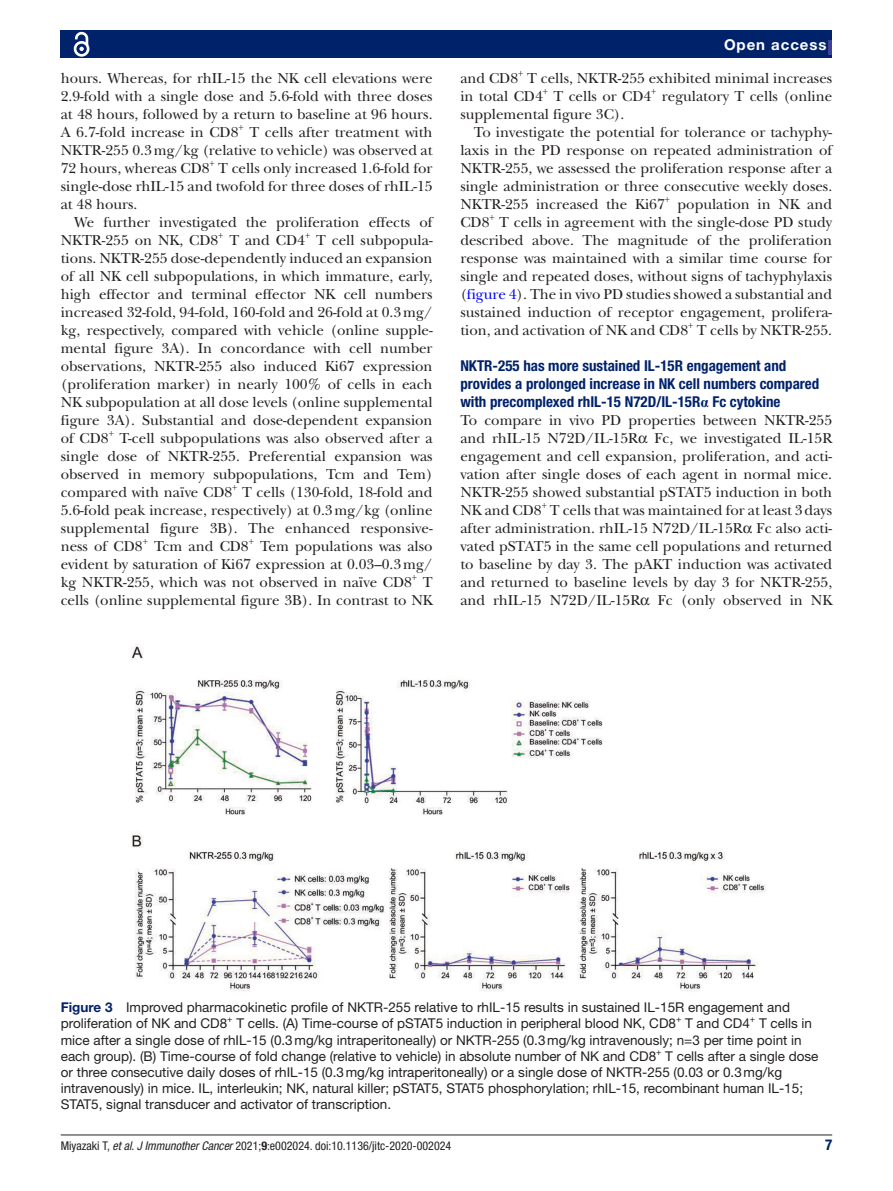
<style>
.page{position:relative;width:893px;height:1191px;background:#fff}
.page>*{position:absolute;margin:0;border:0;box-sizing:border-box;transform-origin:0 0}
.t1{font:15px/18px "New Baskerville";color:#231f20;text-align:justify}
.t2{font:700 condensed 15px/18px "Helvetica Neue LT Std";color:#00226b}
.t3{font:700 15px "Helvetica Neue LT Std";letter-spacing:.065em;color:#fff}
.t4{font:13.5px/16.2px "Helvetica Neue LT Std";color:#231f20}
.t5{font:condensed 12px "Helvetica Neue LT Std";color:#231f20}
.t6{font:9.9px "New Baskerville";color:#231f20}
.t7{font:9px "Helvetica Neue LT Std";color:#231f20}
.s1{color:#00f}
.s2{font-family:"Times New Roman";font-stretch:normal}
.s3{font-weight:700;color:#00226b}
.s4{font-style:italic}
.s5{font-weight:700}
</style>
<div class="page">
<hr style="left:61px;top:1134px;width:771px;height:1px;background:#231f20">
<div style="left:61px;top:31px;width:771px;height:27px;background:#00226b"></div>
<hr style="left:828px;top:40px;width:4px;height:15px;background:#414099">
<svg style="left:73px;top:31px;width:17px;height:26px"></svg>
<img style="left:131px;top:645px;width:634px;height:346px">
<p class="t1" style="left:61px;top:69px;width:373px">hours. Whereas, for rhIL-15 the NK cell elevations were 2.9-fold with a single dose and 5.6-fold with three doses at 48 hours, followed by a return to baseline at 96 hours.<br>A 6.7-fold increase in CD8</p>
<p class="t6" style="left:239px;top:121px;width:7px">+</p>
<p class="t1" style="left:61px;top:123px;width:373px;text-indent:189px">T cells after treatment with NKTR-255 0.3mg/kg (relative to vehicle) was observed at 72 hours, whereas CD8</p>
<p class="t6" style="left:210px;top:157px;width:7px">+</p>
<p class="t1" style="left:61px;top:159px;width:373px;text-indent:157px">T cells only increased 1.6-fold for single-dose rhIL-15 and twofold for three doses of rhIL-15 at 48 hours.</p>
<p class="t1" style="left:61px;top:213px;width:373px;text-indent:13px">We further investigated the proliferation effects of<br>NKTR-255 on NK, CD8</p>
<p class="t6" style="left:218px;top:229px;width:7px">+</p>
<p class="t1" style="left:229px;top:231px;width:77px">T and CD4</p>
<p class="t6" style="left:305px;top:229px;width:7px">+</p>
<p class="t1" style="left:61px;top:231px;width:373px;text-indent:255px">T cell subpopula&shy;tions. NKTR-255 dose-dependently induced an expansion of all NK cell subpopulations, in which immature, early, high effector and terminal effector NK cell numbers increased 32-fold, 94-fold, 160-fold and 26-fold at 0.3mg/ kg, respectively, compared with vehicle (online supple&shy;mental figure 3A). In concordance with cell number observations, NKTR-255 also induced Ki67 expression (proliferation marker) in nearly 100% of cells in each NK subpopulation at all dose levels (online supplemental figure 3A). Substantial and dose-dependent expansion of CD8<sup>+</sup> T-cell subpopulations was also observed after a single dose of NKTR-255. Preferential expansion was observed in memory subpopulations, Tcm and Tem) compared with naïve CD8</p>
<p class="t6" style="left:232px;top:481px;width:7px">+</p>
<p class="t1" style="left:61px;top:483px;width:373px;text-indent:181px">T cells (130-fold, 18-fold and 5.6-fold peak increase, respectively) at 0.3mg/kg (online supplemental figure 3B). The enhanced responsive&shy;ness of CD8</p>
<p class="t6" style="left:143px;top:535px;width:7px">+</p>
<p class="t1" style="left:154px;top:537px;width:96px">Tcm and CD8</p>
<p class="t6" style="left:249px;top:535px;width:7px">+</p>
<p class="t1" style="left:61px;top:537px;width:373px;text-indent:199px">Tem populations was also evident by saturation of Ki67 expression at 0.03–0.3mg/ kg NKTR-255, which was not observed in naïve CD8</p>
<p class="t6" style="left:412px;top:571px;width:7px">+</p>
<p class="t1" style="left:61px;top:573px;width:373px;text-align:right">T<br>cells (online supplemental figure 3B). In contrast to NK</p>
<p class="t3" style="left:724px;top:35px;width:104px">Open access</p>
<p class="t1" style="left:460px;top:69px;width:59px">and CD8</p>
<p class="t6" style="left:518px;top:67px;width:7px">+</p>
<p class="t1" style="left:460px;top:69px;width:373px;text-indent:67px">T cells, NKTR-255 exhibited minimal increases in total CD4</p>
<p class="t6" style="left:543px;top:85px;width:7px">+</p>
<p class="t1" style="left:553px;top:87px;width:99px">T cells or CD4</p>
<p class="t6" style="left:651px;top:85px;width:7px">+</p>
<p class="t1" style="left:662px;top:87px;width:172px">regulatory T cells (online</p>
<p class="t1" style="left:460px;top:105px;width:166px">supplemental figure 3C).</p>
<p class="t1" style="left:474px;top:123px;width:360px">To investigate the potential for tolerance or tachyphy-</p>
<p class="t1" style="left:460px;top:141px;width:373px">laxis in the PD response on repeated administration of</p>
<p class="t1" style="left:460px;top:159px;width:373px">NKTR-255, we assessed the proliferation response after a</p>
<p class="t1" style="left:460px;top:177px;width:373px">single administration or three consecutive weekly doses.</p>
<p class="t1" style="left:460px;top:195px;width:206px">NKTR-255 increased the Ki67</p>
<p class="t6" style="left:665px;top:193px;width:7px">+</p>
<p class="t1" style="left:678px;top:195px;width:156px">population in NK and</p>
<p class="t1" style="left:460px;top:213px;width:31px">CD8</p>
<p class="t6" style="left:489px;top:211px;width:7px">+</p>
<p class="t1" style="left:460px;top:213px;width:373px;text-indent:39px">T cells in agreement with the single-dose PD study described above. The magnitude of the proliferation response was maintained with a similar time course for single and repeated doses, without signs of tachyphylaxis (<span class="s1">figure 4</span>). The in vivo PD studies showed a substantial and sustained induction of receptor engagement, prolifera&shy;tion, and activation of NK and CD8</p>
<p class="t6" style="left:688px;top:319px;width:7px">+</p>
<p class="t1" style="left:697px;top:321px;width:137px">T cells by NKTR-255.</p>
<p class="t2" style="left:460px;top:356px;width:360px">NKTR-255 has more sustained IL-15R engagement and provides a prolonged increase in NK cell numbers compared with precomplexed rhIL-15 N72D/IL-15R<span class="s2">α</span> Fc cytokine</p>
<p class="t1" style="left:460px;top:411px;width:373px">To compare in vivo PD properties between NKTR-255 and rhIL-15 N72D/IL-15R Fc, we investigated IL-15R engagement and cell expansion, proliferation, and acti&shy;vation after single doses of each agent in normal mice.<br>NKTR-255 showed substantial pSTAT5 induction in both NK and CD8<sup>+</sup> T cells that was maintained for at least 3days after administration. rhIL-15 N72D/IL-15R Fc also acti&shy;vated pSTAT5 in the same cell populations and returned to baseline by day 3. The pAKT induction was activated and returned to baseline levels by day 3 for NKTR-255, and rhIL-15 N72D/IL-15R Fc (only observed in NK</p>
<p class="t4" style="left:61px;top:999px;width:731px"><span class="s3">Figure 3</span> Improved pharmacokinetic profile of NKTR-255 relative to rhIL-15 results in sustained IL-15R engagement and proliferation of NK and CD8</p>
<p class="t7" style="left:227px;top:1013px;width:7px">+</p>
<p class="t4" style="left:236px;top:1015px;width:441px">T cells. (A) Time-course of pSTAT5 induction in peripheral blood NK, CD8</p>
<p class="t7" style="left:676px;top:1013px;width:7px">+</p>
<p class="t4" style="left:685px;top:1015px;width:66px">T and CD4</p>
<p class="t7" style="left:750px;top:1013px;width:7px">+</p>
<p class="t4" style="left:61px;top:1015px;width:759px;text-indent:698px">T cells in mice after a single dose of rhIL-15 (0.3mg/kg intraperitoneally) or NKTR-255 (0.3mg/kg intravenously; n=3 per time point in each group). (B) Time-course of fold change (relative to vehicle) in absolute number of NK and CD8<sup>+</sup> T cells after a single dose or three consecutive daily doses of rhIL-15 (0.3mg/kg intraperitoneally) or a single dose of NKTR-255 (0.03 or 0.3mg/kg intravenously) in mice. IL, interleukin; NK, natural killer; pSTAT5, STAT5 phosphorylation; rhIL-15, recombinant human IL-15; STAT5, signal transducer and activator of transcription.</p>
<p class="t5" style="left:61px;top:1138px;width:392px">Miyazaki T, <span class="s4">et al</span>. <span class="s4">J Immunother Cancer</span> 2021;<span class="s5">9</span>:e002024. doi:10.1136/jitc-2020-002024</p>
<p class="t2" style="left:825px;top:1135px;width:9px">7</p>
</div>
